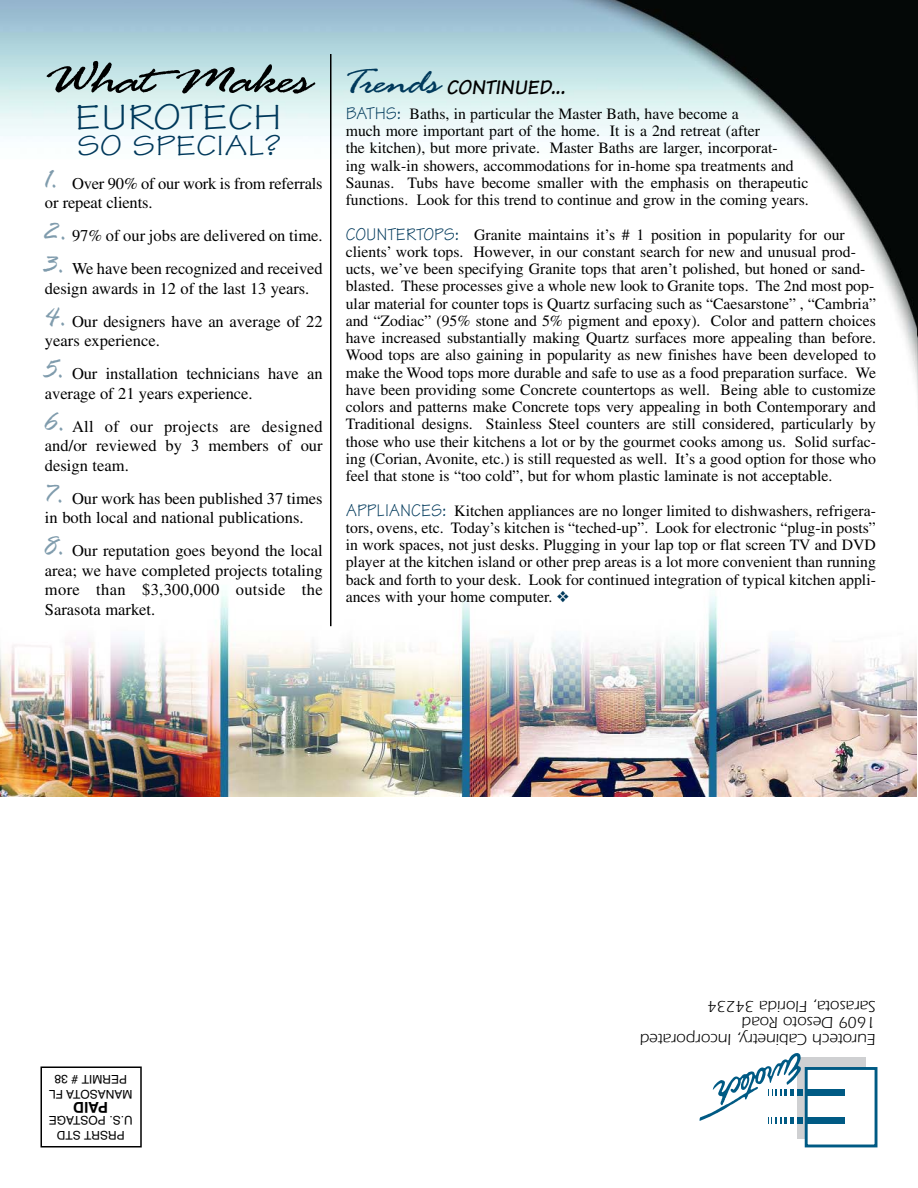
<style>
.page{position:relative;width:918px;height:1188px;background:#fff}
.page>*{position:absolute;margin:0;border:0;box-sizing:border-box;transform-origin:0 0}
.t1{font:49.5px "Rage Italic Plain";letter-spacing:-.015em;color:#000;scale:1.25 1}
.t2{font:37.5px "Tekton";letter-spacing:-.005em;color:#00395b;scale:1.25 1}
.t3{font:30px "Tekton";letter-spacing:-.005em;color:#00395b;scale:1.25 1}
.t4{font:700 21px "Tekton";color:#000}
.t5{font:16.5px/19.5px "Times";color:#000}
.t6{font:16.5px/16.5px "Itc Eras";color:#000}
.t7{font:15.75px/17.2px "Times";color:#000}
.t8{font:700 15px "Helvetica";color:#000}
.t9{font:12px/14.4px "Helvetica";color:#000;text-align:center}
.s1{font-family:"Rage Italic Plain";font-size:30px;color:#809cad}
.s2{font-family:"Rage Italic Plain";font-weight:400;font-size:36px;color:#00395b}
.s3{font-family:"Tekton";font-size:18px;color:#00395b}
.s4{color:#00395b}
</style>
<div class="page">
<img style="left:0;top:0;width:917px;height:387px">
<img style="left:0;top:591px;width:917px;height:205px">
<img style="left:917px;top:0;width:1px;height:400px">
<div style="left:40px;top:1066px;width:102px;height:82px;border:2px solid #000"></div>
<div style="left:797px;top:1057px;width:69px;height:81px;background:#cfd0d2"></div>
<div style="left:806px;top:1068px;width:70px;height:78px;background:#fff"></div>
<div style="left:805px;top:1067px;width:72px;height:80px;border:3px solid #005a84"></div>
<div style="left:807px;top:1118px;width:37px;height:6px;background:#005a84"></div>
<div style="left:807px;top:1089px;width:37px;height:7px;background:#005a84"></div>
<svg style="left:700px;top:1053px;width:102px;height:71px"></svg>
<hr style="left:330px;top:54px;width:2px;height:572px;background:#000">
<h1 class="t1" style="left:46px;top:59px;width:214px">WhatMakes</h1>
<h2 class="t2" style="left:75px;top:104px;width:167px">EUROTECH</h2>
<h3 class="t3" style="left:77px;top:135px;width:164px">SO SPECIAL?</h3>
<p class="t5" style="left:45px;top:175px;width:279px"><span class="s1">1.</span> Over 90% of our work is from referrals or repeat clients.</p>
<p class="t5" style="left:45px;top:227px;width:279px"><span class="s1">2.</span> 97% of our jobs are delivered on time.</p>
<p class="t5" style="left:45px;top:260px;width:279px"><span class="s1">3.</span> We have been recognized and received design awards in 12 of the last 13 years.</p>
<p class="t5" style="left:45px;top:313px;width:279px"><span class="s1">4.</span> Our designers have an average of 22 years experience.</p>
<p class="t5" style="left:45px;top:365px;width:279px"><span class="s1">5.</span> Our installation technicians have an average of 21 years experience.</p>
<p class="t5" style="left:45px;top:418px;width:279px;text-align:justify"><span class="s1">6.</span> All of our projects are designed and/or reviewed by 3 members of our design team.</p>
<p class="t5" style="left:45px;top:490px;width:279px"><span class="s1">7.</span> Our work has been published 37 times in both local and national publications.</p>
<p class="t5" style="left:45px;top:542px;width:279px;text-align:justify"><span class="s1">8.</span> Our reputation goes beyond the local area; we have completed projects totaling more than $3,300,000 outside the Sarasota market.</p>
<h3 class="t4" style="left:346px;top:81px;width:224px"><span class="s2">Trends</span> CONTINUED...</h3>
<p class="t7" style="left:346px;top:106px;width:465px"><span class="s3">BATHS:</span> Baths, in particular the Master Bath, have become a<br>much more important part of the home. It is a 2nd retreat (after<br>the kitchen), but more private. Master Baths are larger, incorporat-<br>ing walk-in showers, accommodations for in-home spa treatments and Saunas. Tubs have become smaller with the emphasis on therapeutic functions. Look for this trend to continue and grow in the coming years.</p>
<p class="t7" style="left:346px;top:227px;width:532px"><span class="s3">COUNTERTOPS:</span> Granite maintains it’s # 1 position in popularity for our clients’ work tops. However, in our constant search for new and unusual prod&shy;ucts, we’ve been specifying Granite tops that aren’t polished, but honed or sand&shy;blasted. These processes give a whole new look to Granite tops. The 2nd most pop&shy;ular material for counter tops is Quartz surfacing such as “Caesarstone” , “Cambria” and “Zodiac” (95% stone and 5% pigment and epoxy). Color and pattern choices have increased substantially making Quartz surfaces more appealing than before.<br>Wood tops are also gaining in popularity as new finishes have been developed to make the Wood tops more durable and safe to use as a food preparation surface. We have been providing some Concrete countertops as well. Being able to customize colors and patterns make Concrete tops very appealing in both Contemporary and Traditional designs. Stainless Steel counters are still considered, particularly by those who use their kitchens a lot or by the gourmet cooks among us. Solid surfac&shy;ing (Corian, Avonite, etc.) is still requested as well. It’s a good option for those who feel that stone is “too cold”, but for whom plastic laminate is not acceptable.</p>
<p class="t7" style="left:346px;top:503px;width:532px;text-align:justify"><span class="s3">APPLIANCES:</span> Kitchen appliances are no longer limited to dishwashers, refrigera&shy;tors, ovens, etc. Today’s kitchen is “teched-up”. Look for electronic “plug-in posts” in work spaces, not just desks. Plugging in your lap top or flat screen TV and DVD player at the kitchen island or other prep areas is a lot more convenient than running back and forth to your desk. Look for continued integration of typical kitchen appli&shy;ances with your home computer. <span class="s4">❖</span></p>
<p class="t9" style="left:133px;top:1100px;width:85px;rotate:-180deg">MANASOTA FL<br>PERMIT # 38</p>
<p class="t8" style="left:108px;top:1112px;width:36px;rotate:-180deg">PAID</p>
<p class="t9" style="left:133px;top:1141px;width:86px;rotate:-180deg">PRSRT STD<br>U.S. POSTAGE</p>
<p class="t6" style="left:876px;top:1046px;width:237px;rotate:-180deg">Eurotech Cabinetry, Incorporated<br>1609 Desoto Road<br>Sarasota, Florida 34234</p>
</div>
